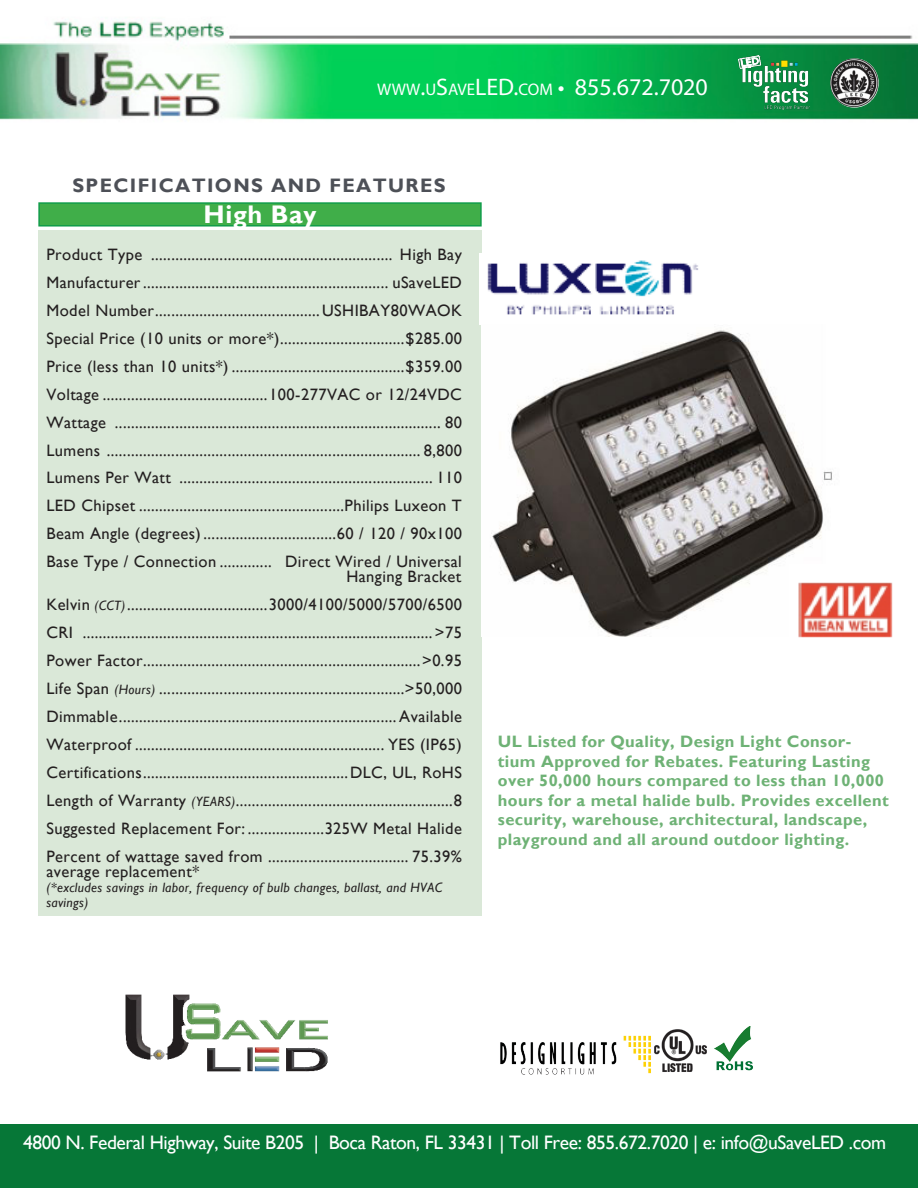
<style>
.page{position:relative;width:918px;height:1188px;background:#fff}
.page>*{position:absolute;margin:0;border:0;box-sizing:border-box;transform-origin:0 0}
.t1{font:700 25.5px "Gill Sans";letter-spacing:.025em;color:#fff}
.t2{font:24px "Myriad Pro";color:#fff}
.t3{font:19.5px "Gill Sans";letter-spacing:-.02em;color:#fff}
.t4{font:700 19.5px "Gill Sans";letter-spacing:.07em;color:#4d5057}
.t5{font:16.5px/15px "Gill Sans";letter-spacing:.025em;color:#231f20;text-align:right}
.t6{font:700 16.5px/19.5px "Gill Sans";letter-spacing:.025em;color:#6eb275}
.t7{font:italic 13.5px/15px "Gill Sans";letter-spacing:.025em;color:#231f20}
.s1{font-size:16.8px}
.s2{font-style:italic;font-size:13.5px}
</style>
<div class="page">
<div style="left:38px;top:230px;width:444px;height:686px;background:#dae8d8"></div>
<div style="left:38px;top:202px;width:444px;height:25px;background:#40ae49;border:2px solid #109c49"></div>
<img style="left:714px;top:1026px;width:39px;height:45px">
<div style="left:0;top:1124px;width:918px;height:64px;background:#067737"></div>
<img style="left:0;top:21px;width:918px;height:99px">
<img style="left:738px;top:55px;width:72px;height:55px">
<img style="left:830px;top:58px;width:49px;height:50px;border-radius:25px">
<img style="left:125px;top:994px;width:203px;height:78px">
<img style="left:654px;top:1029px;width:53px;height:43px">
<img style="left:500px;top:1035px;width:151px;height:40px">
<img style="left:480px;top:254px;width:219px;height:70px">
<img style="left:491px;top:330px;width:341px;height:306px">
<img style="left:789px;top:565px;width:104px;height:73px">
<p class="t2" style="left:377px;top:72px;width:332px"><span class="s1">WWW</span>.<span class="s1">U</span>S<span class="s1">AVE</span>LED.<span class="s1">COM</span> • 855.672.7020</p>
<p class="t4" style="left:72px;top:173px;width:375px">SPECIFICATIONS AND FEATURES</p>
<p class="t1" style="left:204px;top:199px;width:114px">High Bay</p>
<p class="t5" style="left:46px;top:247px;width:417px">Product Type ............................................................ High Bay</p>
<p class="t5" style="left:46px;top:275px;width:417px">Manufacturer............................................................. uSaveLED</p>
<p class="t5" style="left:46px;top:303px;width:417px">Model Number......................................... USHIBAY80WAOK</p>
<p class="t5" style="left:46px;top:331px;width:417px">Special Price (10 units or more*)...............................$285.00</p>
<p class="t5" style="left:46px;top:359px;width:417px">Price (less than 10 units*) ...........................................$359.00</p>
<p class="t5" style="left:46px;top:387px;width:417px">Voltage .........................................100-277VAC or 12/24VDC</p>
<p class="t5" style="left:46px;top:415px;width:417px">Wattage ................................................................................. 80</p>
<p class="t5" style="left:46px;top:443px;width:417px">Lumens .............................................................................. 8,800</p>
<p class="t5" style="left:46px;top:471px;width:417px">Lumens Per Watt ............................................................... 110</p>
<p class="t5" style="left:46px;top:499px;width:417px">LED Chipset ...................................................Philips Luxeon T</p>
<p class="t5" style="left:46px;top:527px;width:417px">Beam Angle (degrees).................................60 / 120 / 90x100</p>
<p class="t5" style="left:46px;top:555px;width:417px">Base Type / Connection ............. Direct Wired / Universal<br>Hanging Bracket</p>
<p class="t5" style="left:46px;top:598px;width:417px">Kelvin <span class="s2">(CCT)</span>...................................3000/4100/5000/5700/6500</p>
<p class="t5" style="left:46px;top:626px;width:417px">CRI ....................................................................................... &gt;75</p>
<p class="t5" style="left:46px;top:653px;width:417px">Power Factor.....................................................................&gt;0.95</p>
<p class="t5" style="left:46px;top:681px;width:417px">Life Span <span class="s2">(Hours)</span> .............................................................&gt;50,000</p>
<p class="t5" style="left:46px;top:709px;width:417px">Dimmable..................................................................... Available</p>
<p class="t5" style="left:46px;top:737px;width:417px">Waterproof .............................................................. YES (IP65)</p>
<p class="t5" style="left:46px;top:765px;width:417px">Certifications...................................................DLC, UL, RoHS</p>
<p class="t5" style="left:46px;top:793px;width:417px">Length of Warranty <span class="s2">(YEARS)</span>......................................................8</p>
<p class="t5" style="left:46px;top:821px;width:417px">Suggested Replacement For: ...................325W Metal Halide</p>
<p class="t5" style="left:46px;top:849px;width:417px;text-align:left">Percent of wattage saved from ................................... 75.39% average replacement*</p>
<p class="t7" style="left:46px;top:880px;width:397px">(*excludes savings in labor, frequency of bulb changes, ballast, and HVAC savings)</p>
<p class="t6" style="left:498px;top:733px;width:393px">UL Listed for Quality, Design Light Consor&shy;tium Approved for Rebates. Featuring Lasting over 50,000 hours compared to less than 10,000 hours for a metal halide bulb. Provides excellent security, warehouse, architectural, landscape, playground and all around outdoor lighting.</p>
<p class="t3" style="left:23px;top:1131px;width:865px">4800 N. Federal Highway, Suite B205 | Boca Raton, FL 33431 | Toll Free: 855.672.7020 | e: info@uSaveLED .com</p>
</div>
